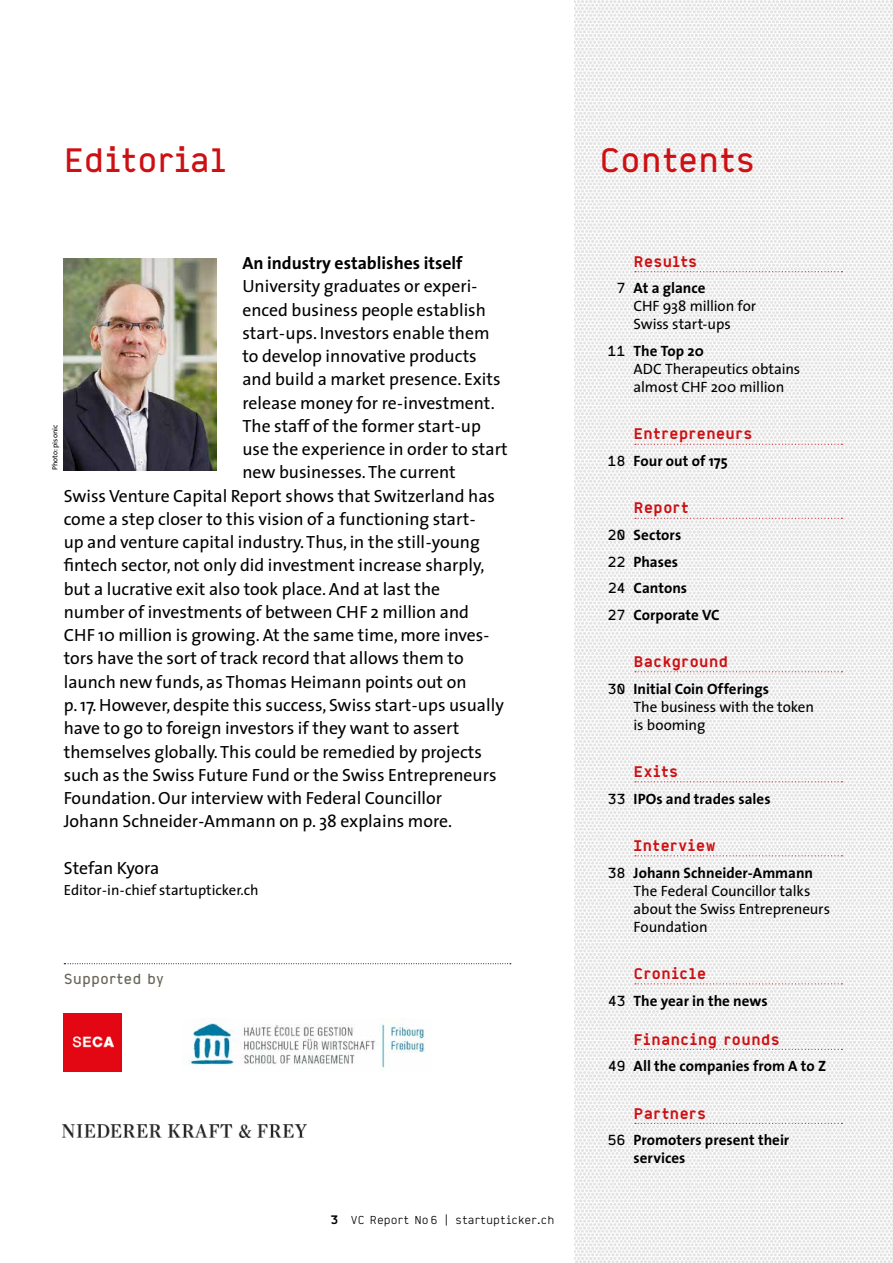
<style>
.page{position:relative;width:893px;height:1263px;background:#fff}
.page>*{position:absolute;margin:0;border:0;box-sizing:border-box;transform-origin:0 0}
.H2_Titel{font:700 33px "Deck";letter-spacing:-.01em;color:#cd1013}
.Editorial{font:17.7px "The Sans";color:#000}
.Editorial-2{font:700 17.7px "The Sans";color:#000}
.IV{font:15px/18px "The Sans";letter-spacing:-.005em;color:#000}
.IV-2{font:700 15px/18px "The Sans";color:#000}
.IV_TITEL_ROT{font:900 15px "Deck";letter-spacing:-.005em;color:#cd1013}
.Editorial-3{font:14.7px "The Sans";color:#000}
.Zwischentitel{font:700 14.25px "Deck";color:#676558}
.t1{font:11.25px "Deck";letter-spacing:.01em;color:#000}
.LT_theSans_oEinzug{font:7.5px "The Sans";color:#000}
.s1{font-weight:900;font-size:12px}
.s2{font-family:"Deck";font-weight:700;font-size:14.25px}
.s3{font-weight:700}
.s4{font-family:"Deck";font-size:14.25px}
</style>
<div class="page">
<hr style="left:0;top:0;width:1px;height:296px;background:#020a17">
<img style="left:574px;top:0;width:319px;height:1263px">
<img style="left:64px;top:258px;width:153px;height:212px">
<svg style="left:635px;top:271px;width:207px;height:1px"></svg>
<svg style="left:635px;top:444px;width:207px;height:1px"></svg>
<svg style="left:635px;top:518px;width:207px;height:1px"></svg>
<svg style="left:635px;top:671px;width:207px;height:1px"></svg>
<svg style="left:635px;top:781px;width:207px;height:1px"></svg>
<svg style="left:635px;top:855px;width:207px;height:1px"></svg>
<svg style="left:635px;top:983px;width:207px;height:1px"></svg>
<svg style="left:635px;top:1049px;width:207px;height:1px"></svg>
<svg style="left:635px;top:1123px;width:207px;height:1px"></svg>
<svg style="left:64px;top:963px;width:447px;height:1px"></svg>
<img style="left:62px;top:1124px;width:244px;height:13px">
<img style="left:189px;top:1019px;width:237px;height:49px">
<img style="left:64px;top:1013px;width:58px;height:58px">
<p class="H2_Titel" style="left:64px;top:139px;width:165px">Editorial</p>
<p class="Editorial-2" style="left:242px;top:248px;width:222px">An industry establishes itself</p>
<p class="Editorial" style="left:242px;top:272px;width:236px">University graduates or experi-</p>
<p class="Editorial" style="left:242px;top:295px;width:245px">enced business people establish</p>
<p class="Editorial" style="left:242px;top:318px;width:249px">start-ups. Investors enable them</p>
<p class="Editorial" style="left:242px;top:341px;width:236px">to develop innovative products</p>
<p class="Editorial" style="left:242px;top:365px;width:260px">and build a market presence. Exits</p>
<p class="Editorial" style="left:242px;top:388px;width:254px">release money for re-investment.</p>
<p class="Editorial" style="left:242px;top:411px;width:240px">The staff of the former start-up</p>
<p class="Editorial" style="left:242px;top:434px;width:267px">use the experience in order to start</p>
<p class="Editorial" style="left:242px;top:458px;width:215px">new businesses. The current</p>
<p class="Editorial" style="left:64px;top:481px;width:433px">Swiss Venture Capital Report shows that Switzerland has</p>
<p class="Editorial" style="left:64px;top:504px;width:413px">come a step closer to this vision of a functioning start-</p>
<p class="Editorial" style="left:64px;top:527px;width:418px">up and venture capital industry. Thus, in the still-young</p>
<p class="Editorial" style="left:64px;top:551px;width:422px">fintech sector, not only did investment increase sharply,</p>
<p class="Editorial" style="left:64px;top:574px;width:378px">but a lucrative exit also took place. And at last the</p>
<p class="Editorial" style="left:64px;top:597px;width:407px">number of investments of between CHF 2 million and</p>
<p class="Editorial" style="left:64px;top:620px;width:427px">CHF 10 million is growing. At the same time, more inves-</p>
<p class="Editorial" style="left:64px;top:644px;width:402px">tors have the sort of track record that allows them to</p>
<p class="Editorial" style="left:64px;top:667px;width:404px">launch new funds, as Thomas Heimann points out on</p>
<p class="Editorial" style="left:64px;top:690px;width:442px">p. 17. However, despite this success, Swiss start-ups usually</p>
<p class="Editorial" style="left:64px;top:713px;width:397px">have to go to foreign investors if they want to assert</p>
<p class="Editorial" style="left:64px;top:737px;width:420px">themselves globally. This could be remedied by projects</p>
<p class="Editorial" style="left:64px;top:760px;width:434px">such as the Swiss Future Fund or the Swiss Entrepreneurs</p>
<p class="Editorial" style="left:64px;top:783px;width:380px">Foundation. Our interview with Federal Councillor</p>
<p class="Editorial" style="left:64px;top:806px;width:390px">Johann Schneider-Ammann on p. 38 explains more.</p>
<p class="Editorial" style="left:64px;top:853px;width:97px">Stefan Kyora</p>
<p class="Editorial-3" style="left:64px;top:877px;width:196px">Editor-in-chief startupticker.ch</p>
<p class="LT_theSans_oEinzug" style="left:49px;top:470px;width:47px;rotate:-90deg">Photo: pisonic</p>
<p class="Zwischentitel" style="left:64px;top:969px;width:102px">Supported by</p>
<p class="t1" style="left:331px;top:1213px;width:225px"><span class="s1">3</span> VC Report No6 | startupticker.ch</p>
<p class="H2_Titel" style="left:600px;top:139px;width:157px">Contents</p>
<p class="IV_TITEL_ROT" style="left:634px;top:252px;width:65px">Results</p>
<p class="IV" style="left:634px;top:279px;width:124px;text-indent:-17px"><span class="s2">7</span> <span class="s3">At a glance<br></span>CHF 938 million for<br>Swiss start-ups</p>
<p class="IV" style="left:634px;top:341px;width:168px;text-indent:-26px"><span class="s2">11</span> <span class="s3">The Top 20<br></span>ADC Therapeutics obtains almost CHF 200 million</p>
<p class="IV_TITEL_ROT" style="left:634px;top:424px;width:120px">Entrepreneurs</p>
<p class="IV-2" style="left:608px;top:451px;width:122px"><span class="s4">18</span> Four out of 175</p>
<p class="IV_TITEL_ROT" style="left:634px;top:498px;width:57px">Report</p>
<p class="IV-2" style="left:607px;top:525px;width:75px"><span class="s4">20</span> Sectors</p>
<p class="IV-2" style="left:607px;top:552px;width:72px"><span class="s4">22</span> Phases</p>
<p class="IV-2" style="left:608px;top:578px;width:81px"><span class="s4">24</span> Cantons</p>
<p class="IV-2" style="left:608px;top:605px;width:114px"><span class="s4">27</span> Corporate VC</p>
<p class="IV_TITEL_ROT" style="left:634px;top:652px;width:96px">Background</p>
<p class="IV" style="left:634px;top:679px;width:182px;text-indent:-26px"><span class="s2">30</span> <span class="s3">Initial Coin Offerings<br></span>The business with the token is booming</p>
<p class="IV_TITEL_ROT" style="left:634px;top:762px;width:46px">Exits</p>
<p class="IV-2" style="left:607px;top:789px;width:165px"><span class="s4">33</span> IPOs and trades sales</p>
<p class="IV_TITEL_ROT" style="left:634px;top:836px;width:84px">Interview</p>
<p class="IV" style="left:634px;top:863px;width:198px;text-indent:-26px"><span class="s2">38</span> <span class="s3">Johann Schneider-Ammann<br></span>The Federal Councillor talks about the Swiss Entrepreneurs<br>Foundation</p>
<p class="IV_TITEL_ROT" style="left:634px;top:964px;width:74px">Cronicle</p>
<p class="IV-2" style="left:608px;top:991px;width:162px"><span class="s4">43</span> The year in the news</p>
<p class="IV_TITEL_ROT" style="left:634px;top:1029px;width:148px">Financing rounds</p>
<p class="IV-2" style="left:608px;top:1057px;width:220px"><span class="s4">49</span> All the companies from A to Z</p>
<p class="IV_TITEL_ROT" style="left:634px;top:1103px;width:74px">Partners</p>
<p class="IV-2" style="left:634px;top:1131px;width:157px;text-indent:-26px"><span class="s4">56</span> Promoters present their services</p>
</div>
